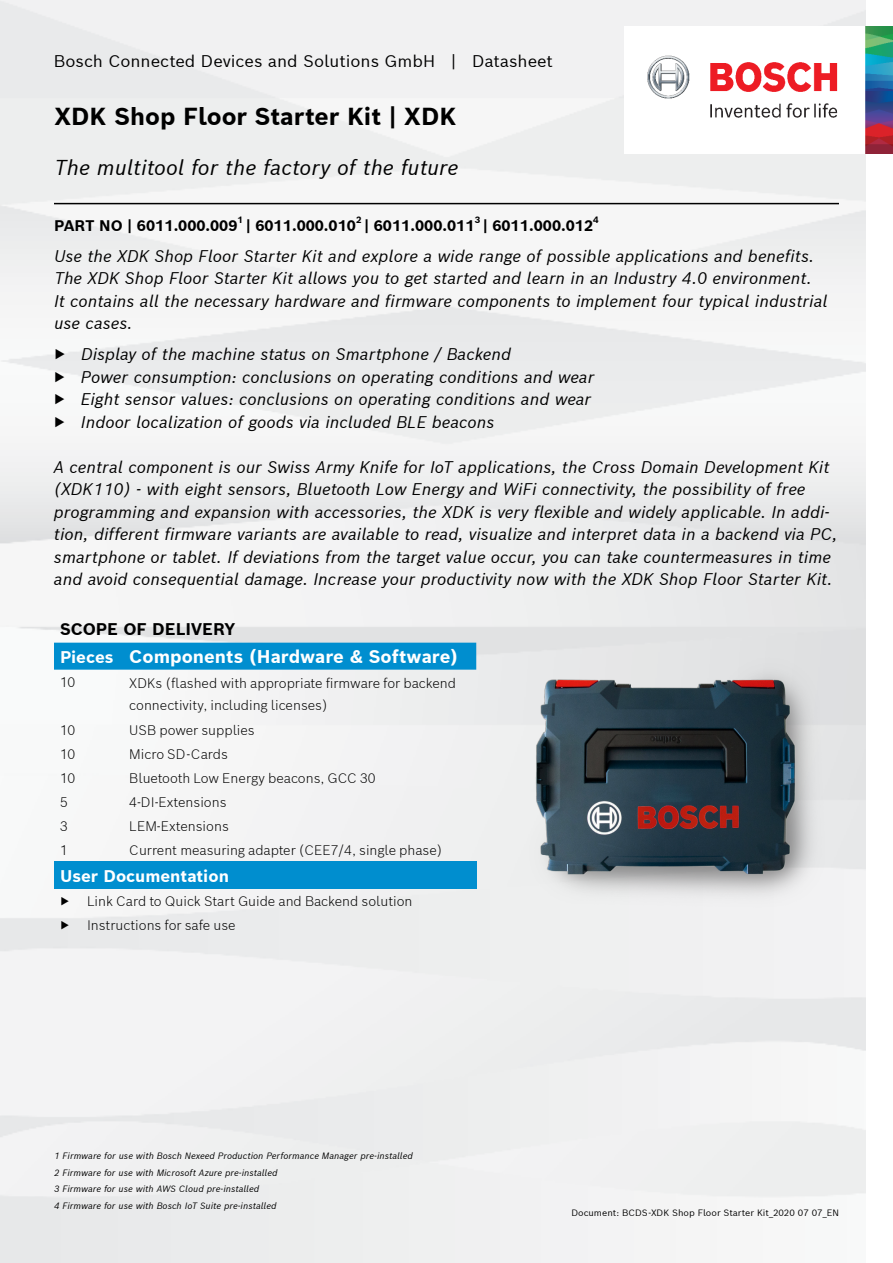
<style>
.page{position:relative;width:893px;height:1263px;background:#fff}
.page>*{position:absolute;margin:0;border:0;box-sizing:border-box;transform-origin:0 0}
.t1{font:700 24px "Bosch Sans";color:#000}
.t2{font:italic 21px "Bosch Sans";color:#000}
.t3{font:700 18px "Bosch Sans";color:#fff}
.t4{font:italic 16.5px/22.5px "Bosch Sans";color:#000}
.t5{font:16.5px "Bosch Sans";color:#000}
.t6{font:700 16.5px "Bosch Sans";color:#fff}
.t7{font:700 16.5px "Bosch Sans";color:#000}
.t8{font:700 15px "Bosch Sans";color:#000}
.t9{font:300 13.5px/22.5px "Bosch Sans";color:#000}
.t10{font:13.5px "Bosch Sans";color:#000}
.t11{font:italic 9px/16.5px "Bosch Sans";color:#000}
.t12{font:9px "Bosch Sans";color:#000}
.t13{font:700 9px "Bosch Sans";color:#000}
.s1{font-style:normal}
.s2{font-size:16.5px}
</style>
<div class="page">
<img style="left:0;top:0;width:865px;height:1263px">
<img style="left:625px;top:27px;width:268px;height:126px">
<div style="left:54px;top:643px;width:422px;height:27px;background:#008ecf"></div>
<div style="left:54px;top:862px;width:422px;height:27px;background:#008ecf"></div>
<img style="left:490px;top:617px;width:348px;height:319px">
<hr style="left:54px;top:203px;width:785px;height:1px;background:#000">
<p class="t5" style="left:54px;top:50px;width:500px">Bosch Connected Devices and Solutions GmbH | Datasheet</p>
<h1 class="t1" style="left:54px;top:100px;width:404px">XDK Shop Floor Starter Kit | XDK</h1>
<p class="t2" style="left:54px;top:153px;width:406px">The multitool for the factory of the future</p>
<p class="t8" style="left:54px;top:215px;width:185px">PART NO | 6011.000.009</p>
<p class="t13" style="left:238px;top:214px;width:7px">1</p>
<p class="t8" style="left:246px;top:215px;width:112px">| 6011.000.010</p>
<p class="t13" style="left:356px;top:214px;width:7px">2</p>
<p class="t8" style="left:364px;top:215px;width:112px">| 6011.000.011</p>
<p class="t13" style="left:475px;top:214px;width:7px">3</p>
<p class="t8" style="left:483px;top:215px;width:112px">| 6011.000.012</p>
<p class="t13" style="left:593px;top:214px;width:7px">4</p>
<p class="t4" style="left:54px;top:244px;width:775px">Use the XDK Shop Floor Starter Kit and explore a wide range of possible applications and benefits.<br>The XDK Shop Floor Starter Kit allows you to get started and learn in an Industry 4.0 environment.<br>It contains all the necessary hardware and firmware components to implement four typical industrial use cases.</p>
<p class="t4" style="left:54px;top:342px;width:542px"><span class="s1">▶</span> Display of the machine status on Smartphone / Backend<br><span class="s1">▶</span> Power consumption: conclusions on operating conditions and wear <span class="s1">▶</span> Eight sensor values: conclusions on operating conditions and wear <span class="s1">▶</span> Indoor localization of goods via included BLE beacons</p>
<p class="t4" style="left:54px;top:455px;width:785px">A central component is our Swiss Army Knife for IoT applications, the Cross Domain Development Kit (XDK110) - with eight sensors, Bluetooth Low Energy and WiFi connectivity, the possibility of free programming and expansion with accessories, the XDK is very flexible and widely applicable. In addi&shy;tion, different firmware variants are available to read, visualize and interpret data in a backend via PC, smartphone or tablet. If deviations from the target value occur, you can take countermeasures in time and avoid consequential damage. Increase your productivity now with the XDK Shop Floor Starter Kit.</p>
<p class="t7" style="left:60px;top:618px;width:176px">SCOPE OF DELIVERY</p>
<p class="t3" style="left:60px;top:645px;width:400px"><span class="s2">Pieces</span> Components (Hardware &amp; Software)</p>
<p class="t9" style="left:60px;top:670px;width:17px">10</p>
<p class="t9" style="left:129px;top:671px;width:328px">XDKs (flashed with appropriate firmware for backend connectivity, including licenses)</p>
<p class="t9" style="left:60px;top:718px;width:17px">10</p>
<p class="t9" style="left:129px;top:718px;width:127px">USB power supplies</p>
<p class="t9" style="left:60px;top:742px;width:17px">10</p>
<p class="t9" style="left:129px;top:742px;width:100px">Micro SD-Cards</p>
<p class="t9" style="left:60px;top:766px;width:17px">10</p>
<p class="t9" style="left:129px;top:766px;width:248px">Bluetooth Low Energy beacons, GCC 30</p>
<p class="t9" style="left:60px;top:790px;width:9px">5</p>
<p class="t9" style="left:129px;top:790px;width:99px">4-DI-Extensions</p>
<p class="t9" style="left:60px;top:814px;width:9px">3</p>
<p class="t9" style="left:129px;top:814px;width:101px">LEM-Extensions</p>
<p class="t9" style="left:60px;top:838px;width:9px">1</p>
<p class="t9" style="left:129px;top:838px;width:315px">Current measuring adapter (CEE7/4, single phase)</p>
<p class="t6" style="left:60px;top:865px;width:170px">User Documentation</p>
<p class="t10" style="left:60px;top:892px;width:11px">▶</p>
<p class="t9" style="left:87px;top:889px;width:327px">Link Card to Quick Start Guide and Backend solution</p>
<p class="t10" style="left:60px;top:916px;width:11px">▶</p>
<p class="t9" style="left:87px;top:913px;width:150px">Instructions for safe use</p>
<p class="t11" style="left:54px;top:1148px;width:360px">1 Firmware for use with Bosch Nexeed Production Performance Manager pre-installed 2 Firmware for use with Microsoft Azure pre-installed<br>3 Firmware for use with AWS Cloud pre-installed<br>4 Firmware for use with Bosch IoT Suite pre-installed</p>
<p class="t12" style="left:571px;top:1207px;width:269px">Document: BCDS-XDK Shop Floor Starter Kit_2020 07 07_EN</p>
</div>
